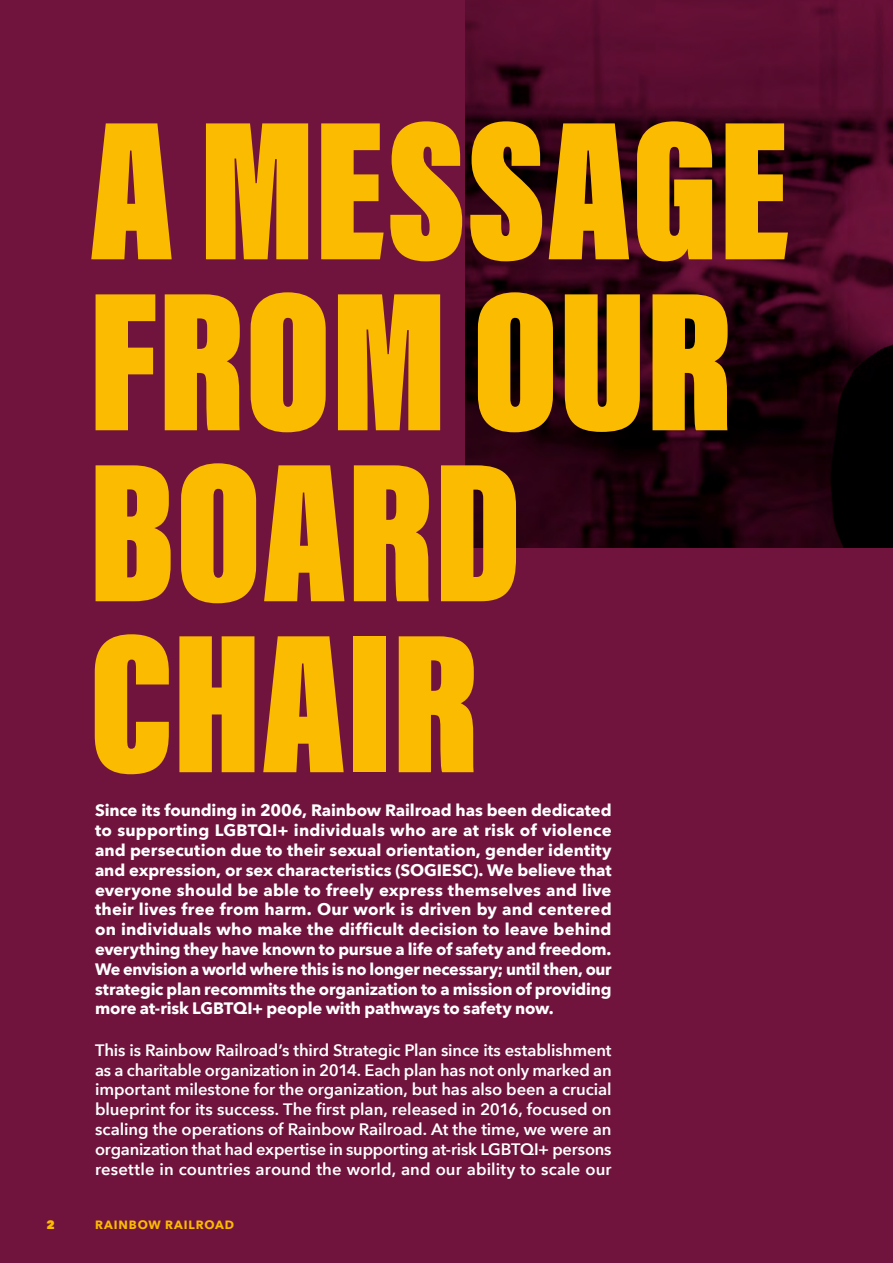
<style>
.page{position:relative;width:893px;height:1263px;background:#70143d}
.page>*{position:absolute;margin:0;border:0;box-sizing:border-box;transform-origin:0 0}
.t1{font:900 204px/171px "Acumin Pro Extra Cond";color:#fbbb00}
.t2{font:700 16.5px/19.8px "Avenir Next";letter-spacing:-.01em;color:#fff;text-align:justify}
.t3{font:600 16.5px/19.8px "Avenir Next";letter-spacing:.005em;color:#fff;text-align:justify}
.t4{font:700 12px "Avenir Next";letter-spacing:.07em;color:#fbbb00}
.t5{font:800 12px "Avenir Next";color:#fbbb00}
</style>
<div class="page">
<img style="left:465px;top:0;width:428px;height:548px">
<h1 class="t1" style="left:89px;top:104px;width:702px">A MESSAGE<br>FROM OUR<br>BOARD<br>CHAIR</h1>
<p class="t2" style="left:95px;top:800px;width:518px">Since its founding in 2006, Rainbow Railroad has been dedicated to supporting LGBTQI+ individuals who are at risk of violence and persecution due to their sexual orientation, gender identity and expression, or sex characteristics (SOGIESC). We believe that everyone should be able to freely express themselves and live their lives free from harm. Our work is driven by and centered on individuals who make the difficult decision to leave behind everything they have known to pursue a life of safety and freedom.<br>We envision a world where this is no longer necessary; until then, our strategic plan recommits the organization to a mission of providing more at-risk LGBTQI+ people with pathways to safety now.</p>
<p class="t3" style="left:95px;top:1040px;width:518px">This is Rainbow Railroad’s third Strategic Plan since its establishment as a charitable organization in 2014. Each plan has not only marked an important milestone for the organization, but has also been a crucial blueprint for its success. The first plan, released in 2016, focused on scaling the operations of Rainbow Railroad. At the time, we were an organization that had expertise in supporting at-risk LGBTQI+ persons resettle in countries around the world, and our ability to scale our</p>
<p class="t5" style="left:46px;top:1217px;width:10px">2</p>
<p class="t4" style="left:95px;top:1214px;width:141px">RAINBOW RAILROAD</p>
</div>
